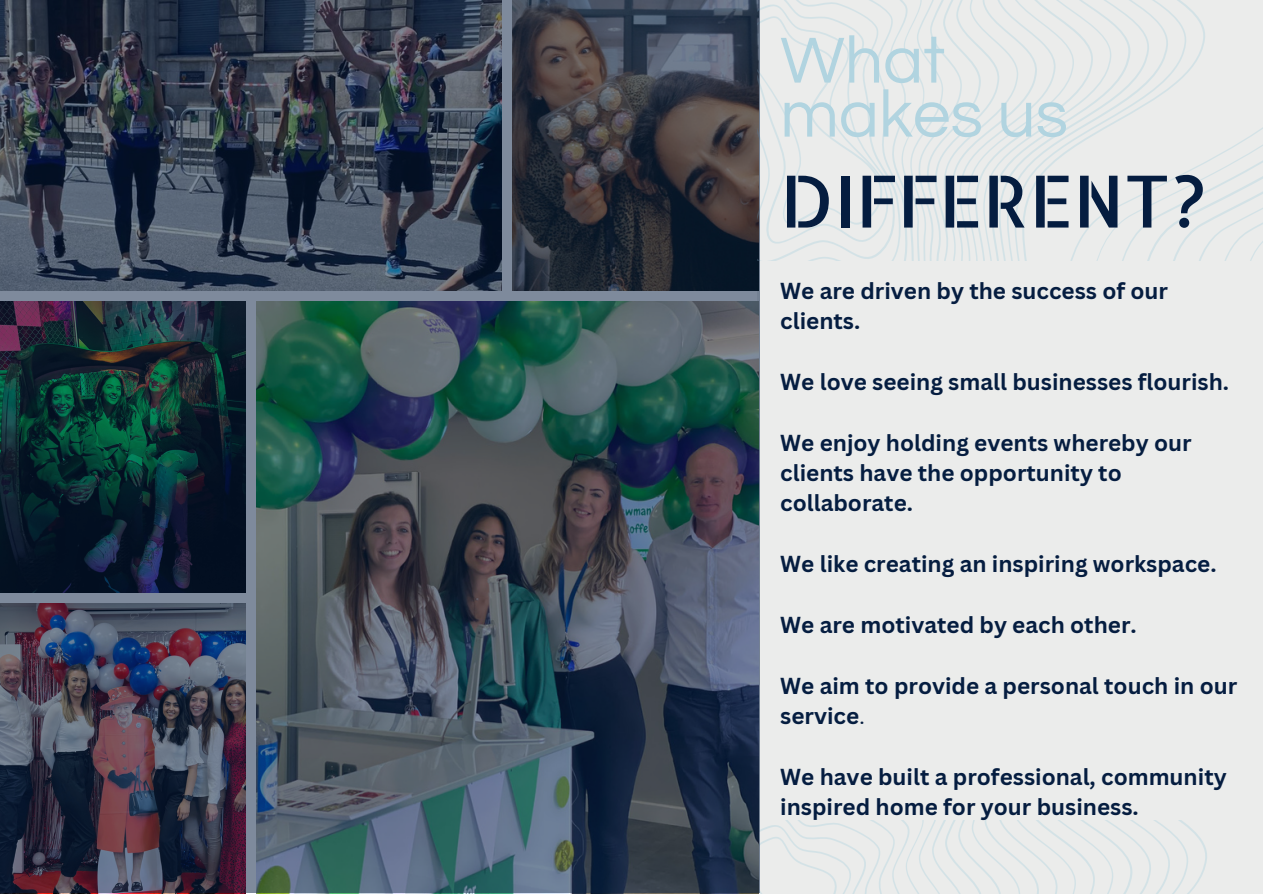
<style>
.page{position:relative;width:1263px;height:894px;background:#fff}
.page>*{position:absolute;margin:0;border:0;box-sizing:border-box;transform-origin:0 0}
.t1{font:72px "Allerta Stencil";color:#051d40}
.t2{font:67.5px/54px "Questrial";color:#b1d4e0}
.t3{font:700 22.5px/30.3px "Canva Sans";color:#051d40}
.s1{font-weight:400}
</style>
<div class="page">
<div style="left:758px;top:0;width:505px;height:893px;background:#ebeceb"></div>
<svg style="left:759px;top:0;width:504px;height:260px"></svg>
<svg style="left:759px;top:820px;width:448px;height:73px"></svg>
<img style="left:0;top:0;width:759px;height:891px">
<h2 class="t2" style="left:780px;top:35px;width:289px">What makes us</h2>
<h1 class="t1" style="left:780px;top:153px;width:427px">DIFFERENT?</h1>
<p class="t3" style="left:780px;top:275px;width:389px">We are driven by the success of our clients.</p>
<p class="t3" style="left:780px;top:366px;width:450px">We love seeing small businesses flourish.</p>
<p class="t3" style="left:780px;top:426px;width:413px">We enjoy holding events whereby our clients have the opportunity to collaborate.</p>
<p class="t3" style="left:780px;top:548px;width:438px">We like creating an inspiring workspace.</p>
<p class="t3" style="left:780px;top:609px;width:358px">We are motivated by each other.</p>
<p class="t3" style="left:780px;top:669px;width:458px">We aim to provide a personal touch in our service<span class="s1">.</span></p>
<p class="t3" style="left:780px;top:760px;width:448px">We have built a professional, community inspired home for your business.</p>
</div>
